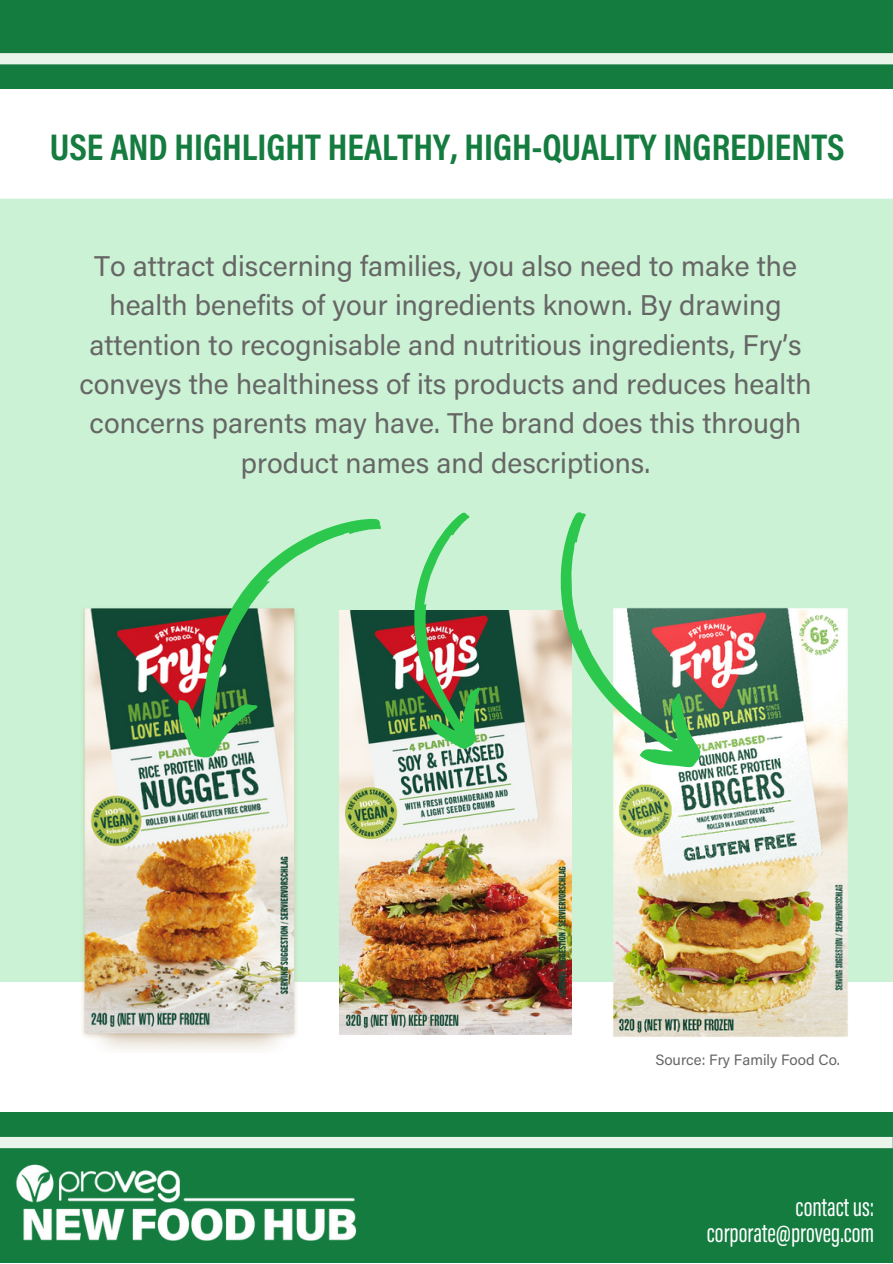
<style>
.page{position:relative;width:893px;height:1264px;background:#fff}
.page>*{position:absolute;margin:0;border:0;box-sizing:border-box;transform-origin:0 0}
.t1{font:700 37.5px "Acumin Pro Cond";color:#147c3f}
.t2{font:28.5px/39.3px "Acumin Pro";color:#666;text-align:center}
.t3{font:27px "Acumin Pro Extra Cond";color:#fff}
.t4{font:15px "Acumin Pro";color:#666}
</style>
<div class="page">
<div style="left:0;top:1112px;width:892px;height:150px;background:#147c3f"></div>
<div style="left:0;top:1136px;width:892px;height:12px;background:#e9f5eb"></div>
<img style="left:0;top:1148px;width:380px;height:93px">
<div style="left:0;top:0;width:892px;height:89px;background:#147c3f"></div>
<div style="left:0;top:53px;width:892px;height:11px;background:#e9f5eb"></div>
<div style="left:0;top:199px;width:892px;height:783px;background:#cbf2d4"></div>
<img style="left:597px;top:593px;width:266px;height:444px">
<img style="left:401px;top:611px;width:170px;height:423px">
<img style="left:0;top:603px;width:401px;height:447px">
<svg style="left:149px;top:476px;width:235px;height:298px;background:#a9c9aa"></svg>
<svg style="left:402px;top:511px;width:88px;height:243px;background:#8fad87"></svg>
<svg style="left:513px;top:509px;width:206px;height:283px;background:#b9d4b6"></svg>
<p class="t1" style="left:50px;top:133px;width:796px">USE AND HIGHLIGHT HEALTHY, HIGH-QUALITY INGREDIENTS</p>
<p class="t2" style="left:79px;top:249px;width:733px">To attract discerning families, you also need to make the health benefits of your ingredients known. By drawing attention to recognisable and nutritious ingredients, Fry’s conveys the healthiness of its products and reduces health concerns parents may have. The brand does this through product names and descriptions.</p>
<p class="t4" style="left:655px;top:1054px;width:186px">Source: Fry Family Food Co.</p>
<p class="t3" style="left:795px;top:1196px;width:80px">contactus:</p>
<p class="t3" style="left:706px;top:1222px;width:169px">corporate@proveg.com</p>
</div>
